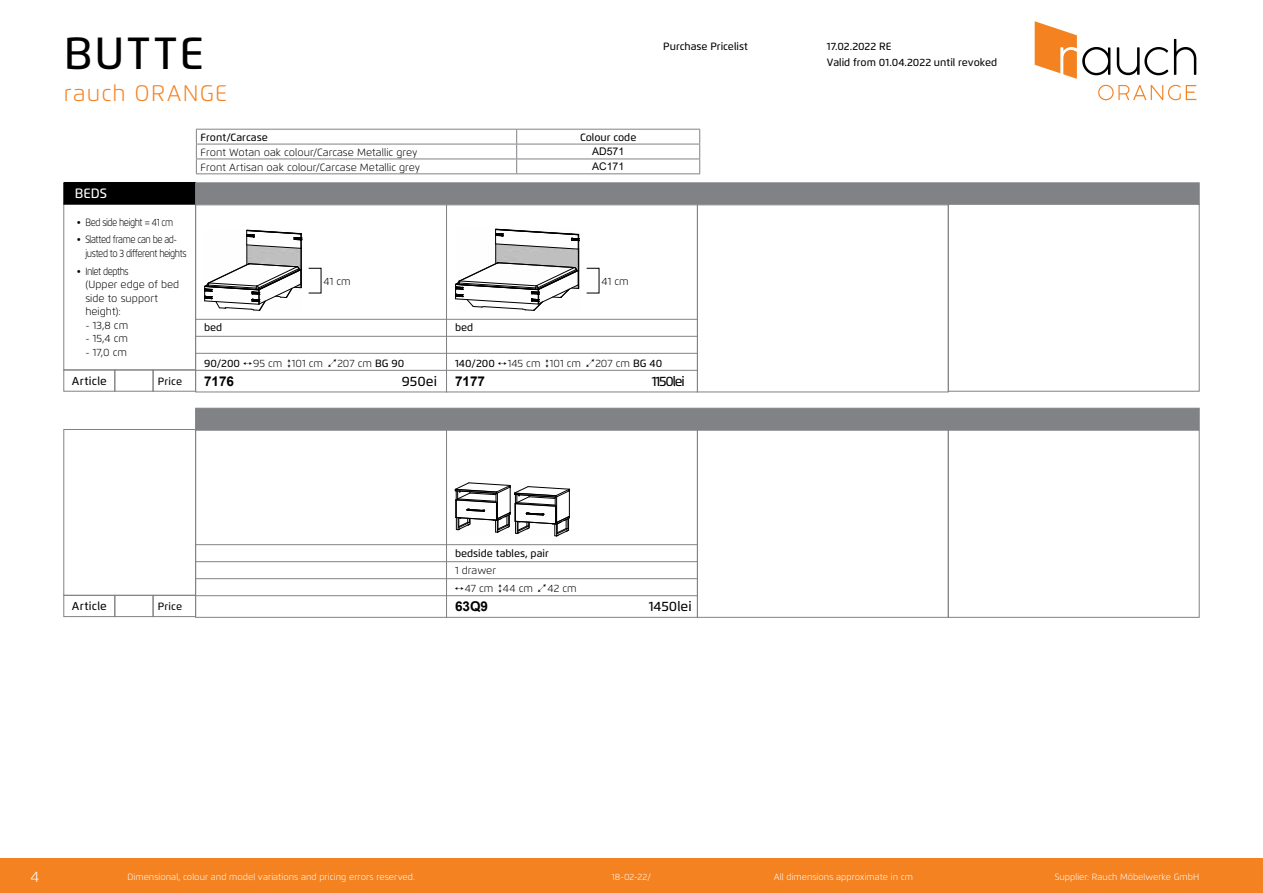
<style>
.page{position:relative;width:1263px;height:893px;background:#fff}
.page>*{position:absolute;margin:0;border:0;box-sizing:border-box;transform-origin:0 0}
.t1{font:500 45px "Flexo";letter-spacing:.055em;color:#000}
.t2{font:300 22.5px "Flexo";letter-spacing:.05em;color:#f58220}
.t3{font:300 15px "Flexo";color:#fff}
.t4{font:700 13.5px "Arial";color:#000}
.t5{font:500 13.5px "Flexo";color:#000}
.t6{font:500 13.5px "Flexo";letter-spacing:-.09em;color:#000}
.t7{font:500 13.5px "Flexo";color:#fff}
.t8{font:500 11.55px "Flexo";letter-spacing:.025em;color:#000}
.t9{font:300 10.5px/13.5px "Flexo";color:#000}
.t10{font:500 10.5px/15.9px "Flexo";color:#000}
.t11{font:300 10.5px/13.5px "Flexo";letter-spacing:-.05em;color:#000}
.t12{font:10.5px "Arial";color:#000}
.t13{font:300 9px "Flexo";color:#fff}
.s1{font-weight:500}
</style>
<div class="page">
<div style="left:0;top:859px;width:1263px;height:34px;background:#f58220"></div>
<svg style="left:1117px;top:47px;width:51px;height:28px"></svg>
<svg style="left:1174px;top:39px;width:22px;height:36px"></svg>
<svg style="left:1098px;top:85px;width:98px;height:15px"></svg>
<svg style="left:1035px;top:21px;width:75px;height:58px"></svg>
<div style="left:114px;top:595px;width:39px;height:22px;border:1px solid #808285"></div>
<div style="left:153px;top:595px;width:43px;height:22px;border:1px solid #808285"></div>
<div style="left:63px;top:595px;width:52px;height:22px;border:1px solid #808285"></div>
<div style="left:63px;top:429px;width:133px;height:167px;border:1px solid #808285"></div>
<div style="left:195px;top:408px;width:1004px;height:22px;background:#808285"></div>
<div style="left:114px;top:370px;width:39px;height:22px;border:1px solid #808285"></div>
<div style="left:153px;top:370px;width:43px;height:22px;border:1px solid #808285"></div>
<div style="left:63px;top:370px;width:52px;height:22px;border:1px solid #808285"></div>
<div style="left:63px;top:204px;width:133px;height:166px;border:1px solid #808285"></div>
<div style="left:64px;top:183px;width:132px;height:21px;background:#000"></div>
<div style="left:63px;top:182px;width:133px;height:22px;border:1px solid #000"></div>
<div style="left:195px;top:182px;width:1004px;height:22px;background:#808285;border:1px solid #808285"></div>
<div style="left:948px;top:204px;width:251px;height:188px;border:1px solid #808285"></div>
<hr style="left:446px;top:336px;width:251px;height:1px;background:#808285">
<hr style="left:446px;top:353px;width:251px;height:1px;background:#808285">
<hr style="left:446px;top:319px;width:251px;height:1px;background:#808285">
<hr style="left:446px;top:370px;width:251px;height:1px;background:#808285">
<svg style="left:455px;top:229px;width:124px;height:82px"></svg>
<div style="left:446px;top:204px;width:252px;height:188px;border:1px solid #808285"></div>
<hr style="left:446px;top:561px;width:251px;height:1px;background:#808285">
<hr style="left:446px;top:578px;width:251px;height:1px;background:#808285">
<hr style="left:446px;top:544px;width:251px;height:1px;background:#808285">
<hr style="left:446px;top:595px;width:251px;height:1px;background:#808285">
<svg style="left:455px;top:483px;width:115px;height:54px"></svg>
<div style="left:446px;top:430px;width:252px;height:188px;border:1px solid #808285"></div>
<div style="left:697px;top:204px;width:252px;height:188px;border:1px solid #808285"></div>
<div style="left:697px;top:430px;width:252px;height:188px;border:1px solid #808285"></div>
<div style="left:948px;top:430px;width:251px;height:188px;border:1px solid #808285"></div>
<hr style="left:196px;top:336px;width:250px;height:1px;background:#808285">
<hr style="left:196px;top:353px;width:250px;height:1px;background:#808285">
<hr style="left:196px;top:319px;width:250px;height:1px;background:#808285">
<hr style="left:196px;top:370px;width:250px;height:1px;background:#808285">
<svg style="left:204px;top:230px;width:98px;height:81px"></svg>
<div style="left:195px;top:204px;width:252px;height:188px;border:1px solid #808285"></div>
<hr style="left:196px;top:561px;width:250px;height:1px;background:#808285">
<hr style="left:196px;top:578px;width:250px;height:1px;background:#808285">
<hr style="left:196px;top:544px;width:250px;height:1px;background:#808285">
<hr style="left:196px;top:595px;width:250px;height:1px;background:#808285">
<div style="left:195px;top:430px;width:252px;height:188px;border:1px solid #808285"></div>
<hr style="left:196px;top:159px;width:321px;height:1px;background:#808285">
<hr style="left:517px;top:159px;width:183px;height:1px;background:#808285">
<hr style="left:196px;top:173px;width:321px;height:1px;background:#808285">
<hr style="left:517px;top:173px;width:183px;height:1px;background:#808285">
<hr style="left:196px;top:129px;width:321px;height:1px;background:#808285">
<svg style="left:196px;top:130px;width:1px;height:43px"></svg>
<hr style="left:517px;top:129px;width:183px;height:1px;background:#808285">
<svg style="left:516px;top:130px;width:1px;height:43px"></svg>
<svg style="left:699px;top:130px;width:1px;height:43px"></svg>
<hr style="left:196px;top:144px;width:321px;height:1px;background:#808285">
<hr style="left:517px;top:144px;width:183px;height:1px;background:#808285">
<h1 class="t1" style="left:64px;top:26px;width:142px">BUTTE</h1>
<h2 class="t2" style="left:64px;top:79px;width:165px">rauch ORANGE</h2>
<p class="t7" style="left:75px;top:185px;width:34px">BEDS</p>
<p class="t10" style="left:201px;top:129px;width:69px">Front/Carcase</p>
<p class="t10" style="left:580px;top:129px;width:58px">Colour code</p>
<p class="t9" style="left:201px;top:145px;width:218px">Front Wotan oak colour/Carcase Metallic grey</p>
<p class="t12" style="left:592px;top:144px;width:34px">AD571</p>
<p class="t9" style="left:201px;top:160px;width:221px">Front Artisan oak colour/Carcase Metallic grey</p>
<p class="t12" style="left:592px;top:159px;width:34px">AC171</p>
<p class="t10" style="left:663px;top:38px;width:86px">Purchase Pricelist</p>
<p class="t10" style="left:827px;top:38px;width:172px">17.02.2022 RE<br>Valid from 01.04.2022 until revoked</p>
<p class="t11" style="left:77px;top:215px;width:98px">• Bed side height = 41 cm</p>
<p class="t11" style="left:85px;top:233px;width:103px;text-indent:-9px">• Slatted frame can be ad&shy;justed to 3 different heights</p>
<p class="t9" style="left:85px;top:264px;width:95px;text-indent:-9px">• Inlet depths<br>(Upper edge of bed side to support height):</p>
<p class="t9" style="left:85px;top:318px;width:44px">- 13,8 cm</p>
<p class="t9" style="left:85px;top:332px;width:44px">- 15,4 cm</p>
<p class="t9" style="left:85px;top:345px;width:43px">- 17,0 cm</p>
<p class="t8" style="left:72px;top:374px;width:37px">Article</p>
<p class="t10" style="left:158px;top:373px;width:26px">Price</p>
<p class="t9" style="left:324px;top:275px;width:29px">41 cm</p>
<p class="t9" style="left:601px;top:275px;width:29px">41 cm</p>
<p class="t10" style="left:204px;top:320px;width:20px">bed</p>
<p class="t9" style="left:204px;top:356px;width:120px"><span class="s1">90/200</span> 95 cm 101 cm</p>
<p class="t9" style="left:337px;top:356px;width:68px">207 cm <span class="s1">BG 90</span></p>
<p class="t4" style="left:204px;top:372px;width:32px">7176</p>
<p class="t5" style="left:402px;top:373px;width:37px">950ei</p>
<p class="t10" style="left:455px;top:320px;width:20px">bed</p>
<p class="t9" style="left:455px;top:356px;width:128px"><span class="s1">140/200</span> 145 cm 101 cm</p>
<p class="t9" style="left:595px;top:356px;width:68px">207 cm <span class="s1">BG 40</span></p>
<p class="t4" style="left:455px;top:372px;width:32px">7177</p>
<p class="t6" style="left:652px;top:373px;width:34px">1150lei</p>
<p class="t8" style="left:72px;top:599px;width:37px">Article</p>
<p class="t10" style="left:158px;top:598px;width:26px">Price</p>
<p class="t10" style="left:455px;top:545px;width:95px">bedside tables, pair</p>
<p class="t9" style="left:465px;top:561px;width:70px;line-height:18.3px;text-indent:-10px">1 drawer<br>47 cm 44 cm</p>
<p class="t9" style="left:547px;top:582px;width:31px">42 cm</p>
<p class="t4" style="left:455px;top:597px;width:35px">63Q9</p>
<p class="t5" style="left:649px;top:598px;width:44px">1450lei</p>
<h3 class="t3" style="left:31px;top:867px;width:10px">4</h3>
<p class="t13" style="left:128px;top:872px;width:289px">Dimensional, colour and model variations and pricing errors reserved.</p>
<p class="t13" style="left:612px;top:872px;width:41px">18-02-22/</p>
<p class="t13" style="left:774px;top:872px;width:141px">All dimensions approximate in cm</p>
<p class="t13" style="left:1055px;top:872px;width:146px">Supplier: Rauch Möbelwerke GmbH</p>
</div>
